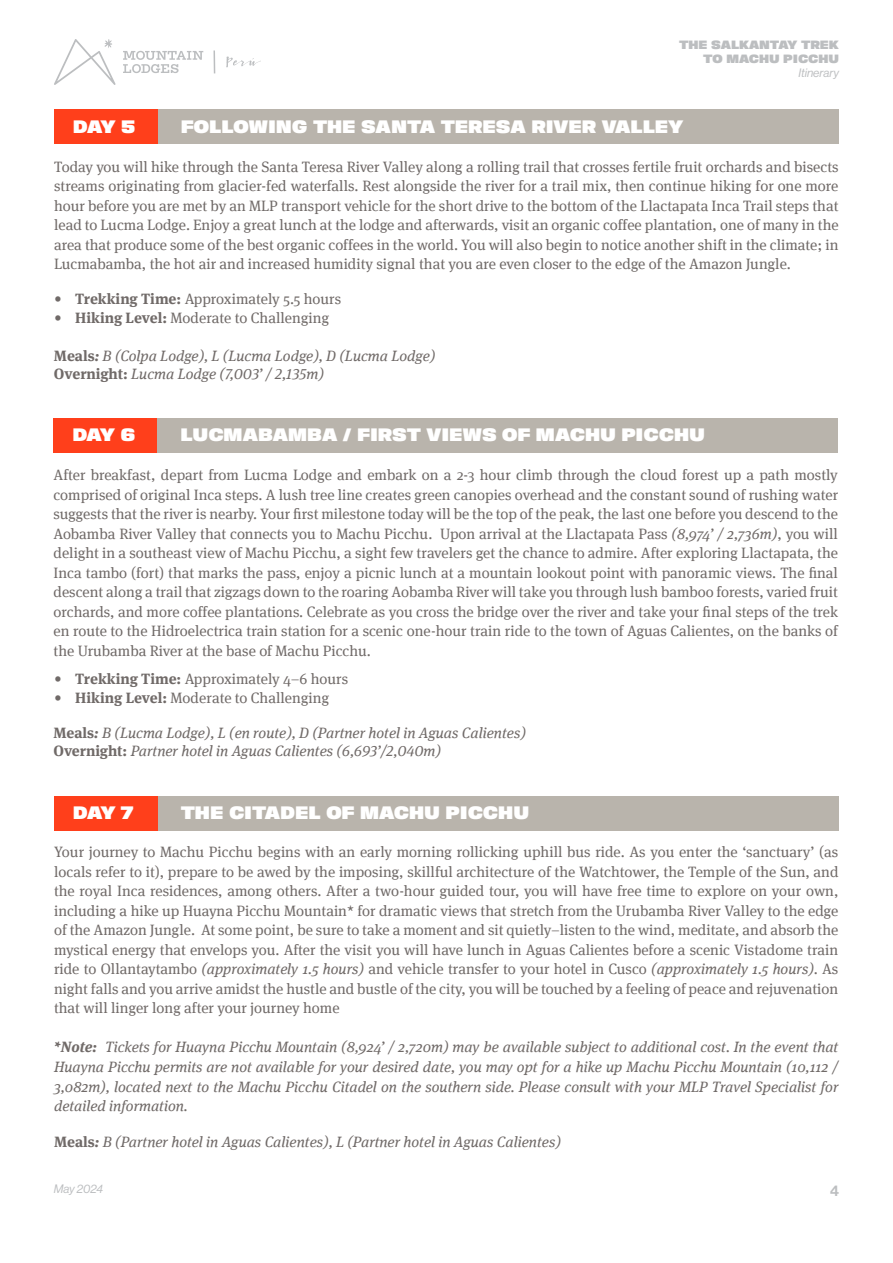
<style>
.page{position:relative;width:893px;height:1263px;background:#fff}
.page>*{position:absolute;margin:0;border:0;box-sizing:border-box;transform-origin:0 0}
.t1{font:18px "ATC Duel V8";color:#fff}
.t2{font:15px/19.5px "Meta Serif";color:#706a68;text-align:justify}
.t3{font:italic 15px/19.5px "Meta Serif";color:#706a68;text-align:justify}
.t4{font:italic 15px/18px "Meta Serif Lf";color:#706a68}
.t5{font:500 15px "Haas Grot Disp 65";color:#bcbec0}
.t6{font:12px/14.4px "ATC Duel V8";color:#bcbec0;text-align:right}
.t7{font:italic 12px "Haas Grot Disp 56";color:#bcbec0}
.s1{font-weight:700}
.s2{font-family:"Meta Serif";font-weight:700;font-style:normal}
.s3{font-style:italic}
</style>
<div class="page">
<svg style="left:54px;top:39px;width:62px;height:46px"></svg>
<svg style="left:123px;top:51px;width:80px;height:22px"></svg>
<hr style="left:213px;top:50px;width:2px;height:23px;background:#bcbec0">
<svg style="left:226px;top:57px;width:35px;height:10px"></svg>
<div style="left:54px;top:109px;width:784px;height:34px;background:#b9b4ac"></div>
<div style="left:54px;top:418px;width:784px;height:34px;background:#b9b4ac"></div>
<div style="left:54px;top:796px;width:784px;height:34px;background:#b9b4ac"></div>
<div style="left:54px;top:109px;width:103px;height:34px;background:#ff3f1b"></div>
<div style="left:53px;top:418px;width:104px;height:34px;background:#ff3f1b"></div>
<div style="left:54px;top:796px;width:103px;height:34px;background:#ff3f1b"></div>
<p class="t6" style="left:679px;top:37px;width:161px">THE SALKANTAY TREK<br>TO MACHU PICCHU</p>
<p class="t7" style="left:799px;top:66px;width:42px">Itinerary</p>
<p class="t1" style="left:73px;top:115px;width:64px">DAY 5</p>
<p class="t1" style="left:181px;top:115px;width:504px">FOLLOWING THE SANTA TERESA RIVER VALLEY</p>
<p class="t2" style="left:54px;top:157px;width:786px">Today you will hike through the Santa Teresa River Valley along a rolling trail that crosses fertile fruit orchards and bisects streams originating from glacier-fed waterfalls. Rest alongside the river for a trail mix, then continue hiking for one more hour before you are met by an MLP transport vehicle for the short drive to the bottom of the Llactapata Inca Trail steps that lead to Lucma Lodge. Enjoy a great lunch at the lodge and afterwards, visit an organic coffee plantation, one of many in the area that produce some of the best organic coffees in the world. You will also begin to notice another shift in the climate; in Lucmabamba, the hot air and increased humidity signal that you are even closer to the edge of the Amazon Jungle.</p>
<p class="t2" style="left:54px;top:289px;width:289px"><span class="s1">• Trekking Time:</span> Approximately 5.5 hours</p>
<p class="t2" style="left:54px;top:308px;width:277px"><span class="s1">• Hiking Level:</span> Moderate to Challenging</p>
<p class="t4" style="left:54px;top:346px;width:383px"><span class="s2">Meals</span><span class="s1">:</span> B (Colpa Lodge), L (Lucma Lodge), D (Lucma Lodge)<br><span class="s2">Overnight:</span> Lucma Lodge (7,003’ / 2,135m)</p>
<p class="t1" style="left:72px;top:424px;width:65px">DAY 6</p>
<p class="t1" style="left:180px;top:424px;width:526px">LUCMABAMBA / FIRST VIEWS OF MACHU PICCHU</p>
<p class="t2" style="left:54px;top:465px;width:786px">After breakfast, depart from Lucma Lodge and embark on a 2-3 hour climb through the cloud forest up a path mostly comprised of original Inca steps. A lush tree line creates green canopies overhead and the constant sound of rushing water suggests that the river is nearby. Your first milestone today will be the top of the peak, the last one before you descend to the Aobamba River Valley that connects you to Machu Picchu. Upon arrival at the Llactapata Pass <span class="s3">(8,974’ / 2,736m)</span>, you will delight in a southeast view of Machu Picchu, a sight few travelers get the chance to admire. After exploring Llactapata, the Inca tambo (fort) that marks the pass, enjoy a picnic lunch at a mountain lookout point with panoramic views. The final descent along a trail that zigzags down to the roaring Aobamba River will take you through lush bamboo forests, varied fruit orchards, and more coffee plantations. Celebrate as you cross the bridge over the river and take your final steps of the trek en route to the Hidroelectrica train station for a scenic one-hour train ride to the town of Aguas Calientes, on the banks of the Urubamba River at the base of Machu Picchu.</p>
<p class="t2" style="left:54px;top:669px;width:296px"><span class="s1">• Trekking Time:</span> Approximately 4–6 hours</p>
<p class="t2" style="left:54px;top:688px;width:277px"><span class="s1">• Hiking Level:</span> Moderate to Challenging</p>
<p class="t4" style="left:53px;top:724px;width:474px"><span class="s2">Meals</span><span class="s1">:</span> B (Lucma Lodge), L (en route), D (Partner hotel in Aguas Calientes)<br><span class="s2">Overnight:</span> Partner hotel in Aguas Calientes (6,693’/2,040m)</p>
<p class="t1" style="left:73px;top:802px;width:62px">DAY 7</p>
<p class="t1" style="left:181px;top:802px;width:350px">THE CITADEL OF MACHU PICCHU</p>
<p class="t2" style="left:54px;top:842px;width:786px">Your journey to Machu Picchu begins with an early morning rollicking uphill bus ride. As you enter the ‘sanctuary’ (as locals refer to it), prepare to be awed by the imposing, skillful architecture of the Watchtower, the Temple of the Sun, and the royal Inca residences, among others. After a two-hour guided tour, you will have free time to explore on your own, including a hike up Huayna Picchu Mountain* for dramatic views that stretch from the Urubamba River Valley to the edge of the Amazon Jungle. At some point, be sure to take a moment and sit quietly–listen to the wind, meditate, and absorb the mystical energy that envelops you. After the visit you will have lunch in Aguas Calientes before a scenic Vistadome train ride to Ollantaytambo <span class="s3">(approximately 1.5 hours)</span> and vehicle transfer to your hotel in Cusco <span class="s3">(approximately 1.5 hours)</span>. As night falls and you arrive amidst the hustle and bustle of the city, you will be touched by a feeling of peace and rejuvenation that will linger long after your journey home</p>
<p class="t3" style="left:54px;top:1037px;width:786px"><span class="s1">*Note:</span> Tickets for Huayna Picchu Mountain (8,924’ / 2,720m) may be available subject to additional cost. In the event that Huayna Picchu permits are not available for your desired date, you may opt for a hike up Machu Picchu Mountain (10,112 / 3,082m), located next to the Machu Picchu Citadel on the southern side. Please consult with your MLP Travel Specialist for detailed information.</p>
<p class="t4" style="left:54px;top:1133px;width:508px"><span class="s2">Meals</span><span class="s1">:</span> B (Partner hotel in Aguas Calientes), L (Partner hotel in Aguas Calientes)</p>
<p class="t7" style="left:54px;top:1182px;width:51px">May 2024</p>
<p class="t5" style="left:830px;top:1181px;width:10px">4</p>
</div>
